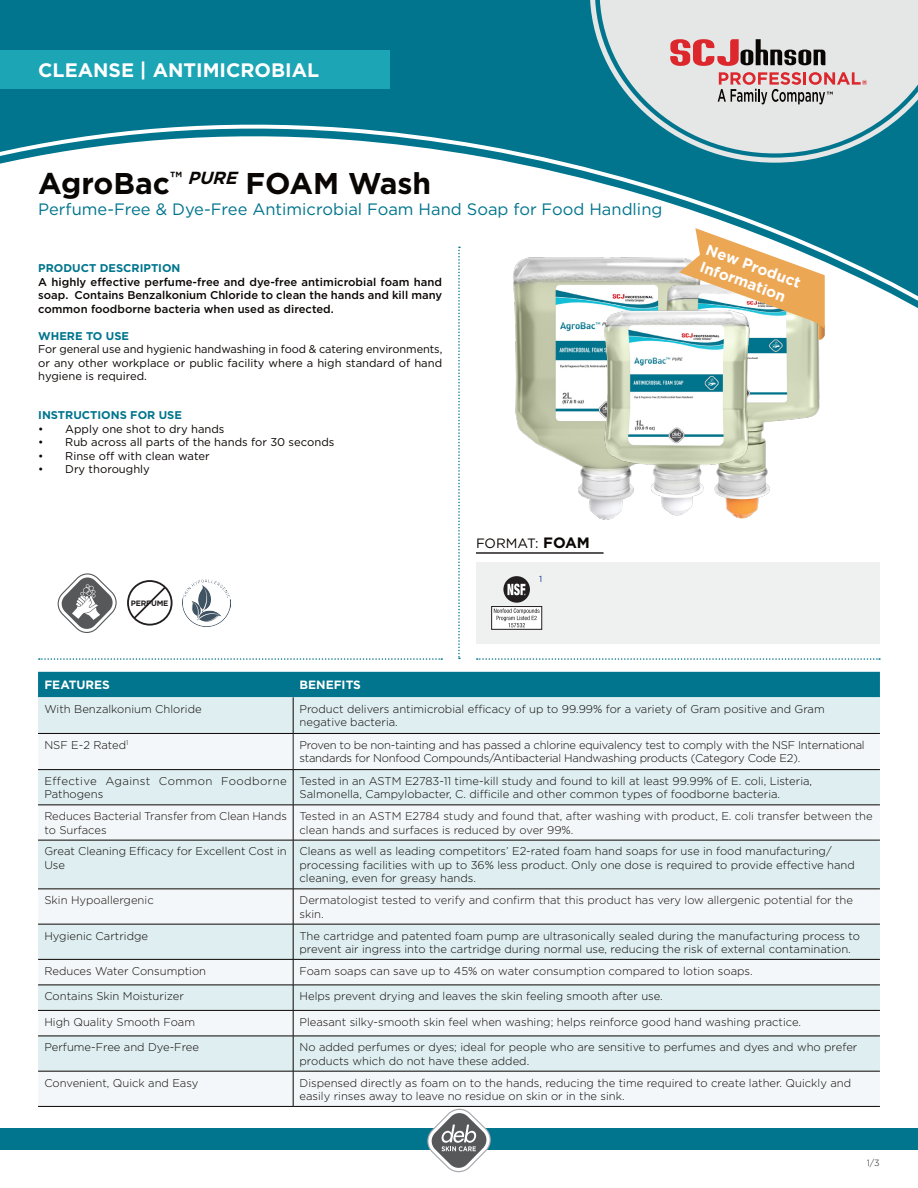
<style>
.page{position:relative;width:918px;height:1188px;background:#fff}
.page>*{position:absolute;margin:0;border:0;box-sizing:border-box;transform-origin:0 0}
.t1{font:700 30px "Gotham";color:#0a0604}
.t2{font:700 19.5px "Gotham";color:#fff}
.t3{font:16.5px "Gotham";color:#00758d}
.t4{font:700 15px/18px "Gotham";color:#fff}
._08_Subline_Prokyon{font:13.5px "Gotham";color:#0a0604}
.t5{font:700 12px "Gotham";color:#fff}
._08_Subline_Prokyon-2{font:300 11.25px/13.5px "Gotham";color:#0a0604}
._08_Subline_Prokyon-3{font:300 11.25px/13.5px "Gotham";color:#120d0a}
._08_Subline_Prokyon-4{font:11.25px/13.5px "Gotham";color:#0a0604;text-align:justify}
._08_Subline_Prokyon-5{font:300 11.25px/13.5px "Gotham";letter-spacing:-.02em;color:#0a0604}
._08_Subline_Prokyon-6{font:500 11.25px/13.5px "Gotham";color:#0a0604;text-align:justify}
.t6{font:700 11.25px "Gotham";color:#00758d}
._08_Subline_Prokyon-7{font:300 11.25px/13.5px "Gotham";letter-spacing:.03em;color:#0a0604}
.t7{font:300 9px "Gotham";color:#231f20}
.t8{font:8.7px "Gotham";color:#103d8c}
.t9{font:700 7.8px "Gotham";letter-spacing:-.03em;color:#231f20}
.s1{font-weight:700;font-size:15px}
</style>
<div class="page">
<div style="left:0;top:0;width:918px;height:308px;background:#00758d"></div>
<svg style="left:0;top:119px;width:918px;height:184px"></svg>
<div style="left:0;top:51px;width:390px;height:38px;background:#1ca5b4"></div>
<svg style="left:590px;top:0;width:328px;height:163px;background:#23869a"></svg>
<svg style="left:600px;top:0;width:318px;height:153px;background:#b9d0d5"></svg>
<svg style="left:670px;top:39px;width:156px;height:27px;background:#b28687"></svg>
<svg style="left:718px;top:72px;width:149px;height:32px;background:#ccabac"></svg>
<div style="left:0;top:1129px;width:918px;height:21px;background:#00758d"></div>
<svg style="left:427px;top:1109px;width:64px;height:63px"></svg>
<svg style="left:458px;top:247px;width:2px;height:412px"></svg>
<svg style="left:39px;top:658px;width:403px;height:2px"></svg>
<svg style="left:477px;top:658px;width:403px;height:2px"></svg>
<div style="left:38px;top:672px;width:842px;height:25px;background:#00758d"></div>
<div style="left:38px;top:697px;width:842px;height:36px;background:#dfeef1"></div>
<svg style="left:38px;top:734px;width:842px;height:372px;fill:#f3f7f9"></svg>
<hr style="left:293px;top:697px;width:1px;height:36px;background:#0a0604">
<hr style="left:293px;top:770px;width:1px;height:35px;background:#0a0604">
<hr style="left:293px;top:805px;width:1px;height:35px;background:#0a0604">
<hr style="left:293px;top:840px;width:1px;height:49px;background:#0a0604">
<hr style="left:293px;top:889px;width:1px;height:35px;background:#0a0604">
<hr style="left:293px;top:924px;width:1px;height:35px;background:#0a0604">
<svg style="left:293px;top:960px;width:1px;height:76px"></svg>
<hr style="left:293px;top:1036px;width:1px;height:35px;background:#0a0604">
<hr style="left:293px;top:1071px;width:1px;height:35px;background:#0a0604">
<hr style="left:38px;top:769px;width:255px;height:1px;background:#0a0604">
<hr style="left:293px;top:769px;width:587px;height:1px;background:#0a0604">
<hr style="left:38px;top:733px;width:255px;height:1px;background:#0a0604">
<hr style="left:293px;top:733px;width:587px;height:1px;background:#0a0604">
<hr style="left:38px;top:805px;width:255px;height:1px;background:#0a0604">
<hr style="left:293px;top:805px;width:587px;height:1px;background:#0a0604">
<hr style="left:38px;top:840px;width:255px;height:1px;background:#0a0604">
<hr style="left:293px;top:840px;width:587px;height:1px;background:#0a0604">
<hr style="left:38px;top:889px;width:255px;height:1px;background:#0a0604">
<hr style="left:293px;top:889px;width:587px;height:1px;background:#0a0604">
<hr style="left:38px;top:924px;width:255px;height:1px;background:#0a0604">
<hr style="left:293px;top:924px;width:587px;height:1px;background:#0a0604">
<hr style="left:38px;top:985px;width:255px;height:1px;background:#0a0604">
<hr style="left:293px;top:985px;width:587px;height:1px;background:#0a0604">
<hr style="left:38px;top:1036px;width:255px;height:1px;background:#0a0604">
<hr style="left:293px;top:1036px;width:587px;height:1px;background:#0a0604">
<hr style="left:38px;top:959px;width:255px;height:1px;background:#0a0604">
<hr style="left:293px;top:959px;width:587px;height:1px;background:#0a0604">
<hr style="left:38px;top:1010px;width:255px;height:1px;background:#0a0604">
<hr style="left:293px;top:1010px;width:587px;height:1px;background:#0a0604">
<hr style="left:38px;top:1071px;width:255px;height:1px;background:#0a0604">
<hr style="left:293px;top:1071px;width:587px;height:1px;background:#0a0604">
<hr style="left:293px;top:734px;width:1px;height:35px;background:#231f20">
<hr style="left:38px;top:1106px;width:255px;height:1px;background:#0a0604">
<hr style="left:293px;top:1106px;width:587px;height:1px;background:#0a0604">
<img style="left:512px;top:248px;width:167px;height:272px">
<img style="left:652px;top:273px;width:181px;height:247px">
<img style="left:599px;top:305px;width:153px;height:210px">
<svg style="left:679px;top:228px;width:146px;height:112px"></svg>
<div style="left:476px;top:562px;width:404px;height:82px;background:#eff1f0"></div>
<hr style="left:476px;top:552px;width:128px;height:2px;background:#231f20">
<svg style="left:503px;top:576px;width:27px;height:27px"></svg>
<svg style="left:508px;top:584px;width:18px;height:11px"></svg>
<svg style="left:493px;top:608px;width:47px;height:20px"></svg>
<div style="left:491px;top:606px;width:51px;height:24px;border:1px solid #231f20"></div>
<svg style="left:494px;top:609px;width:46px;height:18px"></svg>
<img style="left:183px;top:579px;width:48px;height:47px">
<svg style="left:127px;top:580px;width:46px;height:46px"></svg>
<svg style="left:58px;top:573px;width:59px;height:60px"></svg>
<p class="t2" style="left:38px;top:57px;width:283px">CLEANSE | ANTIMICROBIAL</p>
<p class="t1" style="left:38px;top:164px;width:394px">AgroBac<sup>™</sup> <sup>PURE</sup> FOAM Wash</p>
<p class="t3" style="left:38px;top:199px;width:626px">Perfume-Free &amp; Dye-Free Antimicrobial Foam Hand Soap for Food Handling</p>
<p class="t6" style="left:38px;top:261px;width:144px">PRODUCT DESCRIPTION</p>
<p class="_08_Subline_Prokyon-6" style="left:38px;top:275px;width:405px">A highly effective perfume-free and dye-free antimicrobial foam hand soap. Contains Benzalkonium Chloride to clean the hands and kill many common foodborne bacteria when used as directed.</p>
<p class="t6" style="left:38px;top:328px;width:92px">WHERE TO USE</p>
<p class="_08_Subline_Prokyon-4" style="left:38px;top:342px;width:406px">For general use and hygienic handwashing in food &amp; catering environments, or any other workplace or public facility where a high standard of hand hygiene is required.</p>
<p class="t6" style="left:38px;top:408px;width:145px">INSTRUCTIONS FOR USE</p>
<p class="_08_Subline_Prokyon-4" style="left:38px;top:422px;width:188px">• Apply one shot to dry hands</p>
<p class="_08_Subline_Prokyon-4" style="left:38px;top:435px;width:298px">• Rub across all parts of the hands for 30 seconds</p>
<p class="_08_Subline_Prokyon-4" style="left:38px;top:449px;width:173px">• Rinse off with clean water</p>
<p class="_08_Subline_Prokyon-4" style="left:38px;top:462px;width:113px">• Dry thoroughly</p>
<p class="t9" style="left:131px;top:598px;width:39px">PERFUME</p>
<p class="_08_Subline_Prokyon" style="left:476px;top:534px;width:116px">FORMAT: <span class="s1">FOAM</span></p>
<p class="t8" style="left:539px;top:573px;width:5px">1</p>
<h3 class="t4" style="left:710px;top:240px;width:101px;rotate:20deg">New Product<br>Information</h3>
<p class="t5" style="left:44px;top:677px;width:67px">FEATURES</p>
<p class="t5" style="left:300px;top:677px;width:63px">BENEFITS</p>
<p class="_08_Subline_Prokyon-2" style="left:44px;top:701px;width:159px">With Benzalkonium Chloride</p>
<p class="_08_Subline_Prokyon-2" style="left:300px;top:701px;width:527px">Product delivers antimicrobial efficacy of up to 99.99% for a variety of Gram positive and Gram negative bacteria.</p>
<p class="_08_Subline_Prokyon-2" style="left:44px;top:738px;width:86px">NSF E-2 Rated<sup>1</sup></p>
<p class="_08_Subline_Prokyon-5" style="left:300px;top:738px;width:567px">Proven to be non-tainting and has passed a chlorine equivalency test to comply with the NSF International standards for Nonfood Compounds/Antibacterial Handwashing products (Category Code E2).</p>
<p class="_08_Subline_Prokyon-7" style="left:44px;top:774px;width:244px">Effective Against Common Foodborne<br>Pathogens</p>
<p class="_08_Subline_Prokyon-2" style="left:300px;top:774px;width:514px">Tested in an ASTM E2783-11 time-kill study and found to kill at least 99.99% of E. coli, Listeria,<br>Salmonella, Campylobacter, C. difficile and other common types of foodborne bacteria.</p>
<p class="_08_Subline_Prokyon-3" style="left:44px;top:809px;width:244px">Reduces Bacterial Transfer from Clean Hands to Surfaces</p>
<p class="_08_Subline_Prokyon-3" style="left:300px;top:809px;width:575px">Tested in an ASTM E2784 study and found that, after washing with product, E. coli transfer between the clean hands and surfaces is reduced by over 99%.</p>
<p class="_08_Subline_Prokyon-2" style="left:44px;top:844px;width:244px">Great Cleaning Efficacy for Excellent Cost in<br>Use</p>
<p class="_08_Subline_Prokyon-2" style="left:300px;top:844px;width:557px">Cleans as well as leading competitors’ E2-rated foam hand soaps for use in food manufacturing/ processing facilities with up to 36% less product. Only one dose is required to provide effective hand cleaning, even for greasy hands.</p>
<p class="_08_Subline_Prokyon-3" style="left:44px;top:893px;width:111px">Skin Hypoallergenic</p>
<p class="_08_Subline_Prokyon-3" style="left:300px;top:893px;width:555px">Dermatologist tested to verify and confirm that this product has very low allergenic potential for the skin.</p>
<p class="_08_Subline_Prokyon-2" style="left:44px;top:928px;width:105px">Hygienic Cartridge</p>
<p class="_08_Subline_Prokyon-2" style="left:300px;top:928px;width:562px">The cartridge and patented foam pump are ultrasonically sealed during the manufacturing process to prevent air ingress into the cartridge during normal use, reducing the risk of external contamination.</p>
<p class="_08_Subline_Prokyon-2" style="left:44px;top:964px;width:163px">Reduces Water Consumption</p>
<p class="_08_Subline_Prokyon-2" style="left:300px;top:964px;width:455px">Foam soaps can save up to 45% on water consumption compared to lotion soaps.</p>
<p class="_08_Subline_Prokyon-2" style="left:44px;top:989px;width:141px">Contains Skin Moisturizer</p>
<p class="_08_Subline_Prokyon-2" style="left:300px;top:989px;width:365px">Helps prevent drying and leaves the skin feeling smooth after use.</p>
<p class="_08_Subline_Prokyon-2" style="left:44px;top:1015px;width:152px">High Quality Smooth Foam</p>
<p class="_08_Subline_Prokyon-2" style="left:300px;top:1015px;width:503px">Pleasant silky-smooth skin feel when washing; helps reinforce good hand washing practice.</p>
<p class="_08_Subline_Prokyon-2" style="left:44px;top:1040px;width:156px">Perfume-Free and Dye-Free</p>
<p class="_08_Subline_Prokyon-2" style="left:300px;top:1040px;width:559px">No added perfumes or dyes; ideal for people who are sensitive to perfumes and dyes and who prefer products which do not have these added.</p>
<p class="_08_Subline_Prokyon-2" style="left:44px;top:1076px;width:156px">Convenient, Quick and Easy</p>
<p class="_08_Subline_Prokyon-2" style="left:300px;top:1076px;width:553px">Dispensed directly as foam on to the hands, reducing the time required to create lather. Quickly and easily rinses away to leave no residue on skin or in the sink.</p>
<p class="t7" style="left:867px;top:1158px;width:14px">1/3</p>
</div>
